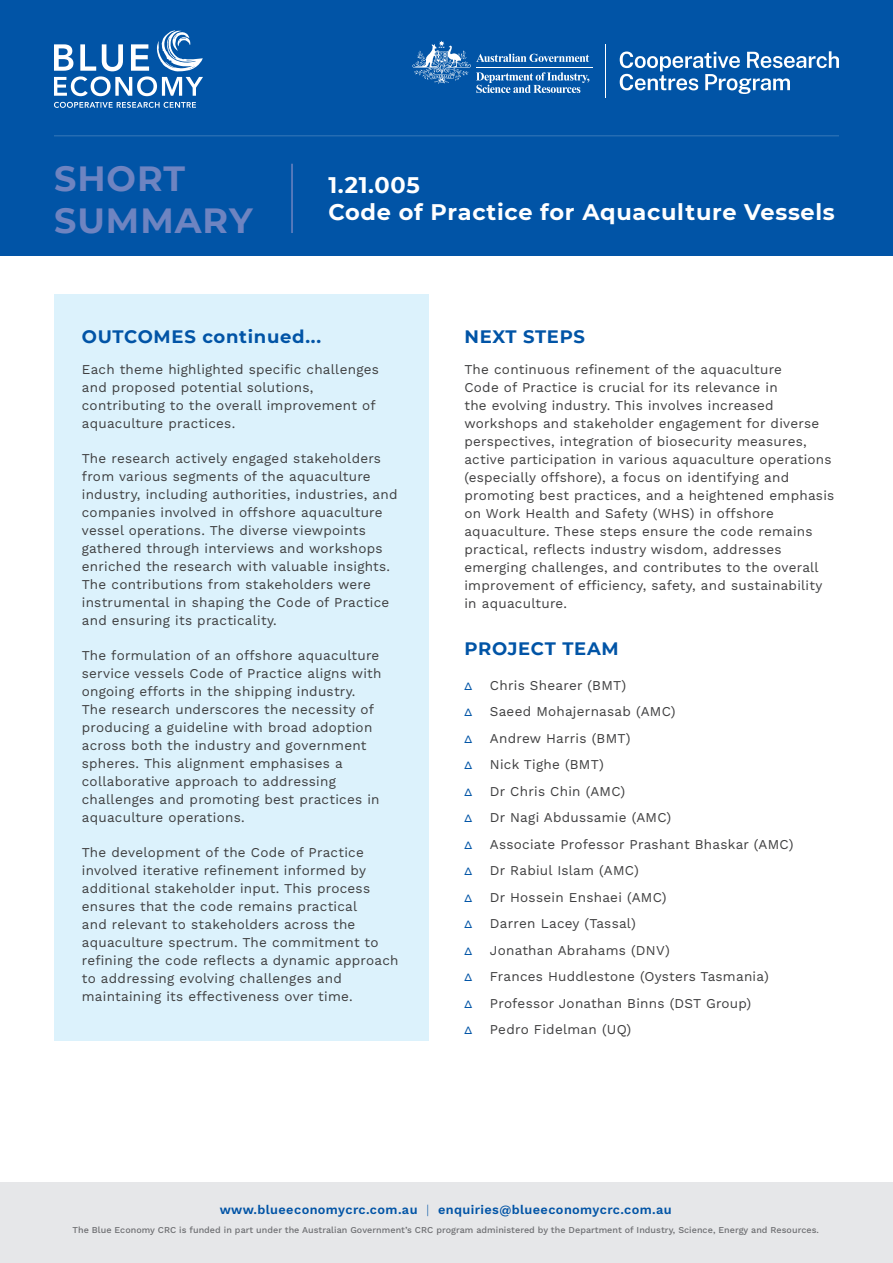
<style>
.page{position:relative;width:893px;height:1263px;background:#fff}
.page>*{position:absolute;margin:0;border:0;box-sizing:border-box;transform-origin:0 0}
.t1{font:700 34.95px/42px "Montserrat";letter-spacing:.03em;color:#6e84c1}
.t2{font:700 22.5px/27px "Montserrat";letter-spacing:.03em;color:#fff}
.t3{font:700 18px "Montserrat";letter-spacing:.04em;color:#0154a6}
.t4{font:13.5px/18px "Work Sans";letter-spacing:.02em;color:#3e3e3f}
.t5{font:600 12.75px "Work Sans";letter-spacing:.03em;color:#0154a6}
.t6{font:500 10.5px "Montserrat";color:#0154a6}
.t7{font:500 9px "Work Sans";letter-spacing:.005em;color:#6c6d70}
.s1{font-weight:300}
</style>
<div class="page">
<div style="left:0;top:0;width:893px;height:255px;background:#0154a6"></div>
<svg style="left:54px;top:102px;width:142px;height:6px"></svg>
<svg style="left:54px;top:30px;width:149px;height:66px"></svg>
<hr style="left:54px;top:135px;width:785px;height:2px;background:#fff">
<div style="left:0;top:1182px;width:893px;height:81px;background:#e6e7e9"></div>
<hr style="left:291px;top:164px;width:2px;height:69px;background:#6e84c1">
<svg style="left:620px;top:51px;width:219px;height:43px"></svg>
<hr style="left:605px;top:44px;width:1px;height:54px;background:#fff">
<svg style="left:412px;top:41px;width:177px;height:52px"></svg>
<hr style="left:476px;top:67px;width:117px;height:1px;background:#fff">
<div style="left:54px;top:294px;width:375px;height:747px;background:#dcf2fc"></div>
<h1 class="t1" style="left:54px;top:156px;width:200px">SHORT<br>SUMMARY</h1>
<h2 class="t2" style="left:328px;top:170px;width:508px">1.21.005<br>Code of Practice for Aquaculture Vessels</h2>
<h3 class="t3" style="left:82px;top:324px;width:241px">OUTCOMES continued...</h3>
<p class="t4" style="left:82px;top:360px;width:299px">Each theme highlighted specific challenges and proposed potential solutions, contributing to the overall improvement of aquaculture practices.</p>
<p class="t4" style="left:82px;top:449px;width:317px">The research actively engaged stakeholders from various segments of the aquaculture industry, including authorities, industries, and companies involved in offshore aquaculture vessel operations. The diverse viewpoints gathered through interviews and workshops enriched the research with valuable insights.<br>The contributions from stakeholders were instrumental in shaping the Code of Practice and ensuring its practicality.</p>
<p class="t4" style="left:82px;top:646px;width:301px">The formulation of an offshore aquaculture service vessels Code of Practice aligns with ongoing efforts in the shipping industry.<br>The research underscores the necessity of producing a guideline with broad adoption across both the industry and government spheres. This alignment emphasises a collaborative approach to addressing challenges and promoting best practices in aquaculture operations.</p>
<p class="t4" style="left:82px;top:843px;width:318px">The development of the Code of Practice involved iterative refinement informed by additional stakeholder input. This process ensures that the code remains practical<br>and relevant to stakeholders across the aquaculture spectrum. The commitment to refining the code reflects a dynamic approach to addressing evolving challenges and maintaining its effectiveness over time.</p>
<h3 class="t3" style="left:464px;top:324px;width:122px">NEXT STEPS</h3>
<p class="t4" style="left:464px;top:360px;width:371px">The continuous refinement of the aquaculture<br>Code of Practice is crucial for its relevance in<br>the evolving industry. This involves increased workshops and stakeholder engagement for diverse perspectives, integration of biosecurity measures, active participation in various aquaculture operations (especially offshore), a focus on identifying and promoting best practices, and a heightened emphasis on Work Health and Safety (WHS) in offshore aquaculture. These steps ensure the code remains practical, reflects industry wisdom, addresses emerging challenges, and contributes to the overall improvement of efficiency, safety, and sustainability in aquaculture.</p>
<h3 class="t3" style="left:464px;top:635px;width:156px">PROJECT TEAM</h3>
<p class="t6" style="left:464px;top:679px;width:9px">∆</p>
<p class="t4" style="left:490px;top:676px;width:138px">Chris Shearer (BMT)</p>
<p class="t6" style="left:464px;top:705px;width:9px">∆</p>
<p class="t4" style="left:490px;top:702px;width:187px">Saeed Mohajernasab (AMC)</p>
<p class="t6" style="left:464px;top:732px;width:9px">∆</p>
<p class="t4" style="left:490px;top:729px;width:142px">Andrew Harris (BMT)</p>
<p class="t6" style="left:464px;top:758px;width:9px">∆</p>
<p class="t4" style="left:490px;top:755px;width:115px">Nick Tighe (BMT)</p>
<p class="t6" style="left:464px;top:785px;width:9px">∆</p>
<p class="t4" style="left:490px;top:782px;width:137px">Dr Chris Chin (AMC)</p>
<p class="t6" style="left:464px;top:811px;width:9px">∆</p>
<p class="t4" style="left:490px;top:808px;width:183px">Dr Nagi Abdussamie (AMC)</p>
<p class="t6" style="left:464px;top:838px;width:9px">∆</p>
<p class="t4" style="left:490px;top:835px;width:305px">Associate Professor Prashant Bhaskar (AMC)</p>
<p class="t6" style="left:464px;top:864px;width:9px">∆</p>
<p class="t4" style="left:490px;top:861px;width:150px">Dr Rabiul Islam (AMC)</p>
<p class="t6" style="left:464px;top:891px;width:9px">∆</p>
<p class="t4" style="left:490px;top:888px;width:178px">Dr Hossein Enshaei (AMC)</p>
<p class="t6" style="left:464px;top:917px;width:9px">∆</p>
<p class="t4" style="left:490px;top:914px;width:147px">Darren Lacey (Tassal)</p>
<p class="t6" style="left:464px;top:944px;width:9px">∆</p>
<p class="t4" style="left:490px;top:941px;width:181px">Jonathan Abrahams (DNV)</p>
<p class="t6" style="left:464px;top:970px;width:9px">∆</p>
<p class="t4" style="left:490px;top:967px;width:280px">Frances Huddlestone (Oysters Tasmania)</p>
<p class="t6" style="left:464px;top:997px;width:9px">∆</p>
<p class="t4" style="left:490px;top:994px;width:263px">Professor Jonathan Binns (DST Group)</p>
<p class="t6" style="left:464px;top:1023px;width:9px">∆</p>
<p class="t4" style="left:490px;top:1020px;width:143px">Pedro Fidelman (UQ)</p>
<p class="t5" style="left:220px;top:1200px;width:454px">www.blueeconomycrc.com.au <span class="s1">|</span> enquiries@blueeconomycrc.com.au</p>
<p class="t7" style="left:73px;top:1223px;width:748px">The Blue Economy CRC is funded in part under the Australian Government’s CRC program administered by the Department of Industry, Science, Energy and Resources.</p>
</div>
